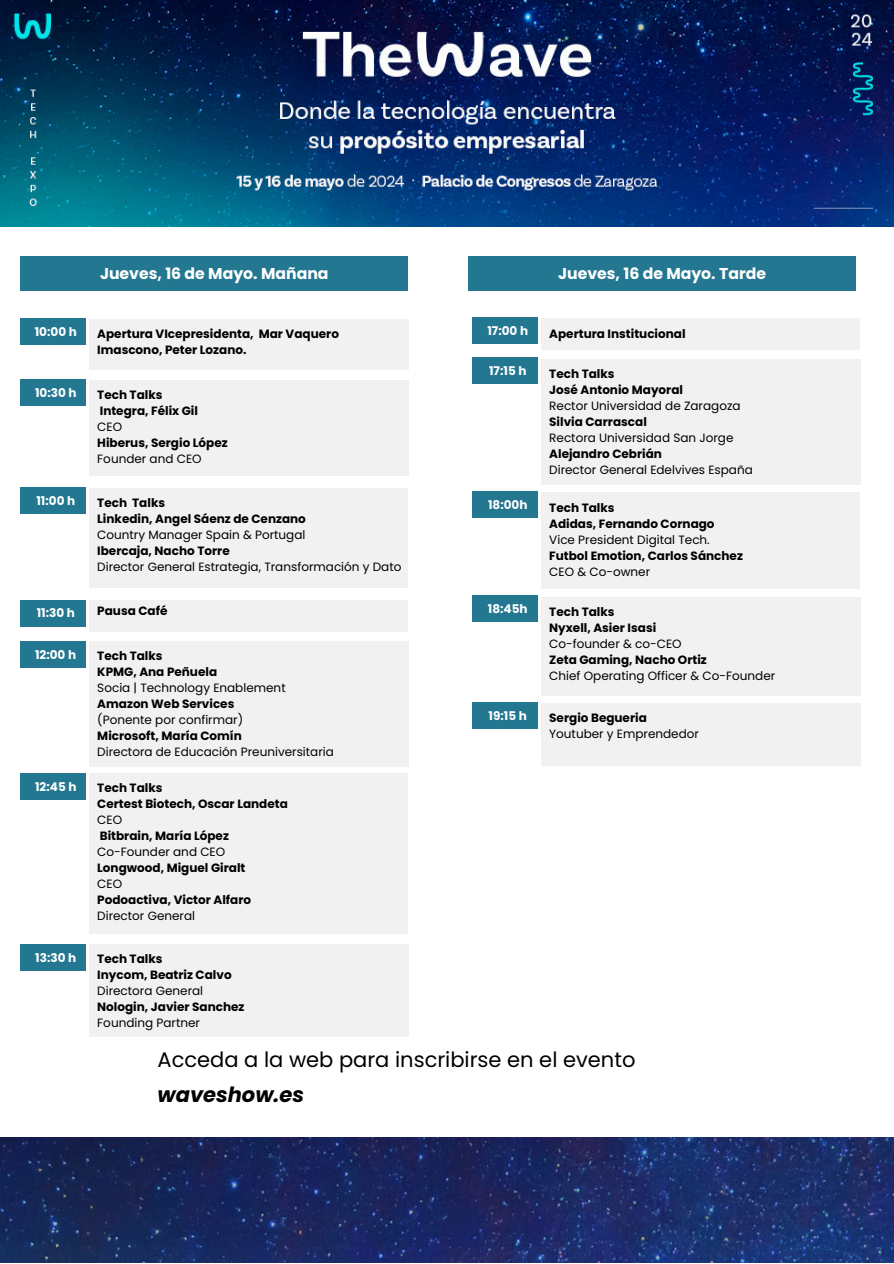
<style>
.page{position:relative;width:894px;height:1264px;background:#fff}
.page>*{position:absolute;margin:0;border:0;box-sizing:border-box;transform-origin:0 0}
.t1{font:21px "Poppins";color:#000}
.t2{font:italic 700 21px "Poppins";color:#000}
.t3{font:700 15.75px "Poppins";color:#fff}
.t4{font:700 12px "Poppins";color:#000}
.t5{font:12px "Poppins";color:#000}
.t6{font:700 12px "Poppins";color:#fff}
</style>
<div class="page">
<div style="left:89px;top:319px;width:319px;height:50px;background:#f1f1f1"></div>
<div style="left:20px;top:318px;width:66px;height:27px;background:#247791"></div>
<div style="left:541px;top:318px;width:319px;height:31px;background:#f1f1f1"></div>
<div style="left:472px;top:317px;width:66px;height:26px;background:#247791"></div>
<div style="left:89px;top:379px;width:319px;height:96px;background:#f1f1f1"></div>
<div style="left:20px;top:379px;width:66px;height:26px;background:#247791"></div>
<div style="left:541px;top:359px;width:319px;height:126px;background:#f1f1f1"></div>
<div style="left:472px;top:358px;width:66px;height:26px;background:#247791"></div>
<div style="left:89px;top:488px;width:319px;height:99px;background:#f1f1f1"></div>
<div style="left:20px;top:487px;width:66px;height:27px;background:#247791"></div>
<div style="left:89px;top:600px;width:319px;height:31px;background:#f1f1f1"></div>
<div style="left:89px;top:773px;width:319px;height:160px;background:#f1f1f1"></div>
<div style="left:20px;top:600px;width:66px;height:26px;background:#247791"></div>
<div style="left:541px;top:492px;width:319px;height:97px;background:#f1f1f1"></div>
<div style="left:472px;top:491px;width:66px;height:26px;background:#247791"></div>
<div style="left:89px;top:944px;width:319px;height:92px;background:#f1f1f1"></div>
<div style="left:20px;top:773px;width:66px;height:26px;background:#247791"></div>
<div style="left:541px;top:596px;width:319px;height:99px;background:#f1f1f1"></div>
<div style="left:472px;top:595px;width:66px;height:27px;background:#247791"></div>
<div style="left:89px;top:641px;width:319px;height:125px;background:#f1f1f1"></div>
<div style="left:20px;top:944px;width:66px;height:26px;background:#247791"></div>
<div style="left:541px;top:703px;width:319px;height:63px;background:#f1f1f1"></div>
<div style="left:472px;top:702px;width:66px;height:26px;background:#247791"></div>
<div style="left:20px;top:256px;width:388px;height:35px;background:#247791"></div>
<div style="left:468px;top:256px;width:387px;height:35px;background:#247791"></div>
<img style="left:0;top:0;width:893px;height:227px">
<img style="left:0;top:1137px;width:893px;height:125px">
<div style="left:20px;top:641px;width:66px;height:26px;background:#247791"></div>
<h2 class="t3" style="left:100px;top:262px;width:230px">Jueves, 16 de Mayo. Mañana</h2>
<h1 class="t3" style="left:558px;top:262px;width:209px">Jueves, 16 de Mayo. Tarde</h1>
<h4 class="t6" style="left:487px;top:322px;width:42px">17:00 h</h4>
<h4 class="t6" style="left:35px;top:323px;width:44px">10:00 h</h4>
<h4 class="t4" style="left:549px;top:325px;width:138px">Apertura Institucional</h4>
<h4 class="t4" style="left:97px;top:325px;width:243px">Apertura VIcepresidenta, Mar Vaquero</h4>
<h4 class="t4" style="left:97px;top:341px;width:151px">Imascono, Peter Lozano.</h4>
<p class="t6" style="left:35px;top:384px;width:43px">10:30 h</p>
<p class="t6" style="left:36px;top:492px;width:40px">11:00 h</p>
<h4 class="t4" style="left:97px;top:386px;width:67px">Tech Talks</h4>
<h4 class="t4" style="left:100px;top:402px;width:100px">Integra, Félix Gil</h4>
<h4 class="t5" style="left:97px;top:418px;width:26px">CEO</h4>
<p class="t4" style="left:97px;top:434px;width:132px">Hiberus, Sergio López</p>
<p class="t5" style="left:97px;top:450px;width:106px">Founder and CEO</p>
<p class="t4" style="left:97px;top:494px;width:69px">Tech Talks</p>
<p class="t4" style="left:97px;top:510px;width:210px">Linkedin, Angel Sáenz de Cenzano</p>
<p class="t5" style="left:97px;top:526px;width:210px">Country Manager Spain &amp; Portugal</p>
<p class="t4" style="left:97px;top:542px;width:134px">Ibercaja, Nacho Torre</p>
<p class="t5" style="left:97px;top:558px;width:305px">Director General Estrategia, Transformación y Dato</p>
<p class="t6" style="left:37px;top:604px;width:40px">11:30 h</p>
<p class="t4" style="left:97px;top:602px;width:72px">Pausa Café</p>
<h4 class="t6" style="left:35px;top:642px;width:43px">12:00 h</h4>
<p class="t6" style="left:35px;top:647px;width:43px">12:00 h</p>
<p class="t4" style="left:97px;top:647px;width:67px">Tech Talks</p>
<p class="t4" style="left:97px;top:663px;width:121px">KPMG, Ana Peñuela</p>
<p class="t5" style="left:97px;top:679px;width:190px">Socia | Technology Enablement</p>
<h4 class="t4" style="left:97px;top:695px;width:138px">Amazon Web Services</h4>
<p class="t5" style="left:97px;top:711px;width:147px">(Ponente por confirmar)</p>
<p class="t4" style="left:97px;top:727px;width:146px">Microsoft, María Comín</p>
<p class="t5" style="left:97px;top:743px;width:238px">Directora de Educación Preuniversitaria</p>
<p class="t6" style="left:35px;top:778px;width:43px">12:45 h</p>
<p class="t4" style="left:97px;top:779px;width:67px">Tech Talks</p>
<p class="t4" style="left:97px;top:795px;width:192px">Certest Biotech, Oscar Landeta</p>
<p class="t5" style="left:97px;top:811px;width:26px">CEO</p>
<p class="t4" style="left:100px;top:827px;width:131px">Bitbrain, María López</p>
<p class="t5" style="left:97px;top:843px;width:129px">Co-Founder and CEO</p>
<p class="t4" style="left:97px;top:859px;width:150px">Longwood, Miguel Giralt</p>
<p class="t5" style="left:97px;top:875px;width:26px">CEO</p>
<p class="t4" style="left:97px;top:891px;width:155px">Podoactiva, Victor Alfaro</p>
<p class="t5" style="left:97px;top:907px;width:99px">Director General</p>
<p class="t6" style="left:35px;top:949px;width:42px">13:30 h</p>
<p class="t4" style="left:97px;top:950px;width:67px">Tech Talks</p>
<p class="t4" style="left:97px;top:966px;width:136px">Inycom, Beatriz Calvo</p>
<p class="t5" style="left:97px;top:982px;width:107px">Directora General</p>
<h4 class="t4" style="left:97px;top:998px;width:149px">Nologin, Javier Sanchez</h4>
<h4 class="t5" style="left:97px;top:1014px;width:104px">Founding Partner</h4>
<p class="t6" style="left:489px;top:363px;width:39px">17:15 h</p>
<p class="t4" style="left:549px;top:365px;width:67px">Tech Talks</p>
<p class="t4" style="left:549px;top:381px;width:135px">José Antonio Mayoral</p>
<p class="t5" style="left:549px;top:397px;width:193px">Rector Universidad de Zaragoza</p>
<p class="t4" style="left:549px;top:413px;width:99px">Silvia Carrascal</p>
<p class="t5" style="left:549px;top:429px;width:186px">Rectora Universidad San Jorge</p>
<p class="t4" style="left:549px;top:445px;width:114px">Alejandro Cebrián</p>
<p class="t5" style="left:549px;top:461px;width:205px">Director General Edelvives España</p>
<p class="t6" style="left:488px;top:496px;width:41px">18:00h</p>
<p class="t4" style="left:549px;top:499px;width:67px">Tech Talks</p>
<h4 class="t4" style="left:549px;top:515px;width:167px">Adidas, Fernando Cornago</h4>
<p class="t5" style="left:549px;top:531px;width:162px">Vice President Digital Tech.</p>
<p class="t4" style="left:549px;top:547px;width:195px">Futbol Emotion, Carlos Sánchez</p>
<p class="t5" style="left:549px;top:563px;width:102px">CEO &amp; Co-owner</p>
<p class="t6" style="left:488px;top:600px;width:41px">18:45h</p>
<p class="t4" style="left:549px;top:603px;width:67px">Tech Talks</p>
<p class="t4" style="left:549px;top:619px;width:108px">Nyxell, Asier Isasi</p>
<p class="t5" style="left:549px;top:635px;width:134px">Co-founder &amp; co-CEO</p>
<p class="t4" style="left:549px;top:651px;width:159px">Zeta Gaming, Nacho Ortiz</p>
<p class="t5" style="left:549px;top:667px;width:227px">Chief Operating Officer &amp; Co-Founder</p>
<p class="t6" style="left:488px;top:707px;width:40px">19:15 h</p>
<p class="t4" style="left:549px;top:709px;width:99px">Sergio Begueria</p>
<p class="t5" style="left:549px;top:725px;width:151px">Youtuber y Emprendedor</p>
<h4 class="t1" style="left:157px;top:1044px;width:479px">Acceda a la web para inscribirse en el evento</h4>
<h3 class="t2" style="left:157px;top:1079px;width:148px">waveshow.es</h3>
</div>
